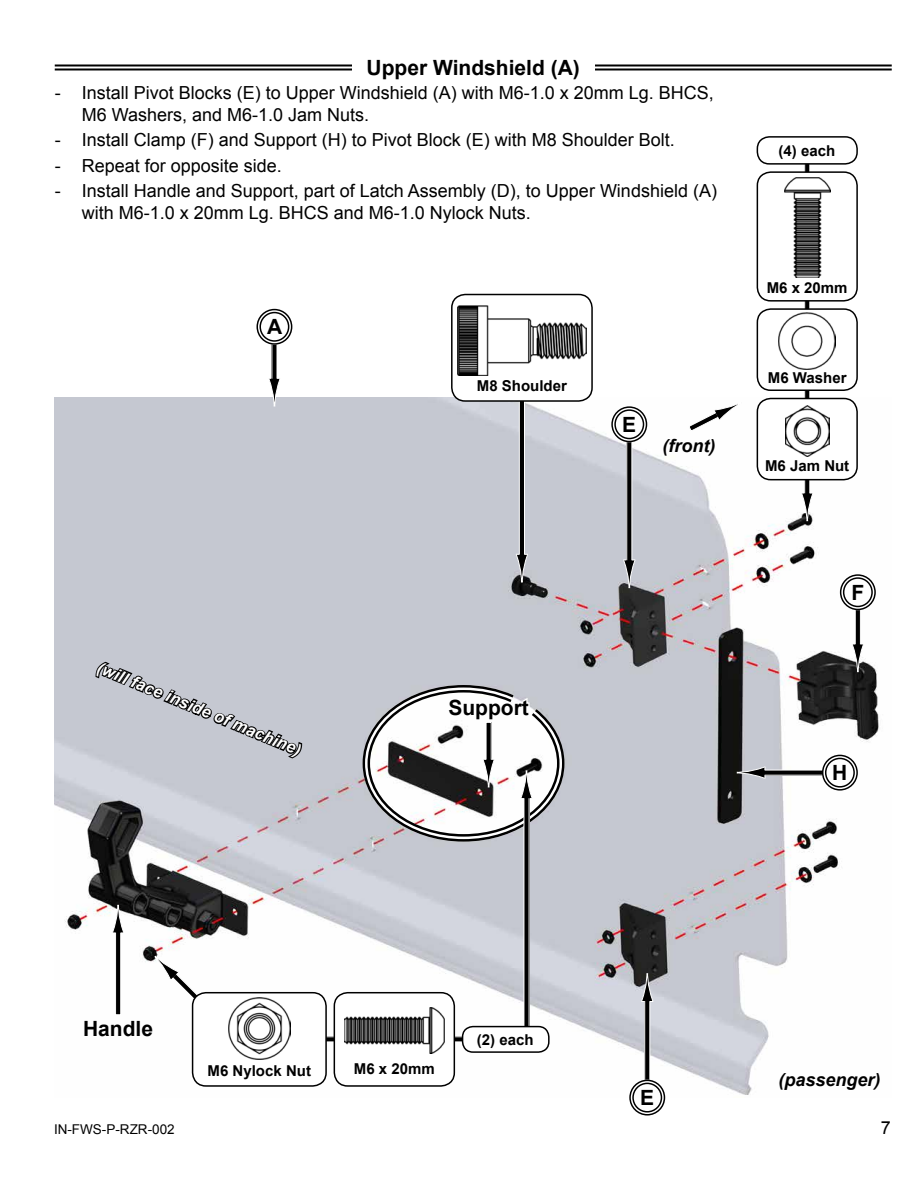
<style>
.page{position:relative;width:918px;height:1188px;background:#fff}
.page>*{position:absolute;margin:0;border:0;box-sizing:border-box;transform-origin:0 0}
.t1{font:700 21px "Arial";color:#000}
.t2{font:18px/21.6px "Arial";color:#000}
.t3{font:italic 700 18px "Arial";color:#000}
.t4{font:italic 700 16.5px "Arial";color:#fff}
.t5{font:700 15px "Arial";color:#000}
.t6{font:13.5px "Arial";color:#000}
</style>
<div class="page">
<img style="left:55px;top:398px;width:824px;height:700px">
<svg style="left:777px;top:1071px;width:102px;height:22px"></svg>
<div style="left:272px;top:343px;width:5px;height:36px;background:#000"></div>
<svg style="left:268px;top:378px;width:13px;height:29px"></svg>
<svg style="left:264px;top:316px;width:22px;height:21px"></svg>
<div style="left:257px;top:309px;width:35px;height:36px;border:4px solid #fff;border-radius:50%"></div>
<div style="left:256px;top:309px;width:36px;height:36px;border:1px solid #000;border-radius:50%"></div>
<div style="left:260px;top:312px;width:29px;height:30px;border:1px solid #000;border-radius:50%"></div>
<div style="left:765px;top:770px;width:60px;height:5px;background:#000"></div>
<svg style="left:737px;top:766px;width:29px;height:13px"></svg>
<svg style="left:832px;top:763px;width:16px;height:20px"></svg>
<div style="left:822px;top:755px;width:36px;height:36px;border:4px solid #fff;border-radius:50%"></div>
<div style="left:822px;top:755px;width:36px;height:36px;border:1px solid #000;border-radius:50%"></div>
<div style="left:825px;top:758px;width:30px;height:30px;border:1px solid #000;border-radius:50%"></div>
<div style="left:855px;top:607px;width:5px;height:37px;background:#000"></div>
<div style="left:855px;top:607px;width:6px;height:38px;border:1px solid #fff"></div>
<svg style="left:851px;top:643px;width:13px;height:29px"></svg>
<svg style="left:851px;top:583px;width:15px;height:19px"></svg>
<div style="left:840px;top:574px;width:36px;height:36px;border:4px solid #fff;border-radius:50%"></div>
<div style="left:840px;top:574px;width:36px;height:36px;border:1px solid #000;border-radius:50%"></div>
<div style="left:843px;top:577px;width:30px;height:30px;border:1px solid #000;border-radius:50%"></div>
<div style="left:627px;top:441px;width:5px;height:119px;background:#000"></div>
<svg style="left:623px;top:559px;width:13px;height:29px"></svg>
<div style="left:805px;top:151px;width:5px;height:342px;background:#000"></div>
<div style="left:804px;top:150px;width:6px;height:344px;border:1px solid #fff"></div>
<svg style="left:801px;top:492px;width:13px;height:29px"></svg>
<div style="left:519px;top:357px;width:5px;height:198px;background:#000"></div>
<div style="left:519px;top:357px;width:6px;height:198px;border:1px solid #fff"></div>
<svg style="left:515px;top:554px;width:14px;height:29px"></svg>
<svg style="left:804px;top:150px;width:6px;height:12px"></svg>
<div style="left:757px;top:136px;width:101px;height:29px;border:2px solid #000;border-radius:12px"></div>
<div style="left:757px;top:309px;width:100px;height:81px;background:#fff;border-radius:14px"></div>
<div style="left:757px;top:308px;width:101px;height:83px;border:2px solid #000;border-radius:14px"></div>
<svg style="left:767px;top:387px;width:82px;height:3px"></svg>
<img style="left:779px;top:313px;width:57px;height:57px">
<div style="left:757px;top:399px;width:100px;height:81px;background:#fff;border-radius:14px"></div>
<div style="left:757px;top:398px;width:101px;height:82px;border:2px solid #000;border-radius:14px"></div>
<img style="left:785px;top:406px;width:44px;height:39px">
<svg style="left:764px;top:445px;width:88px;height:32px"></svg>
<div style="left:757px;top:172px;width:100px;height:129px;background:#fff;border-radius:14px"></div>
<div style="left:757px;top:171px;width:101px;height:131px;border:2px solid #000;border-radius:14px"></div>
<img style="left:784px;top:177px;width:46px;height:90px">
<svg style="left:766px;top:267px;width:83px;height:32px"></svg>
<div style="left:452px;top:295px;width:140px;height:106px;background:#fff;border-radius:14px"></div>
<div style="left:451px;top:294px;width:142px;height:108px;border:2px solid #000;border-radius:14px"></div>
<img style="left:457px;top:306px;width:129px;height:69px">
<svg style="left:476px;top:364px;width:94px;height:12px"></svg>
<svg style="left:661px;top:399px;width:81px;height:59px"></svg>
<svg style="left:94px;top:661px;width:210px;height:99px;background:#afb2ba"></svg>
<div style="left:645px;top:1001px;width:5px;height:82px;background:#000"></div>
<div style="left:644px;top:1001px;width:6px;height:83px;border:1px solid #fff"></div>
<svg style="left:641px;top:974px;width:13px;height:28px"></svg>
<svg style="left:640px;top:1088px;width:15px;height:10px"></svg>
<div style="left:629px;top:1080px;width:36px;height:36px;border:4px solid #fff;border-radius:50%"></div>
<div style="left:629px;top:1080px;width:36px;height:36px;border:1px solid #000;border-radius:50%"></div>
<div style="left:632px;top:1083px;width:30px;height:30px;border:1px solid #000;border-radius:50%"></div>
<svg style="left:622px;top:415px;width:16px;height:19px"></svg>
<div style="left:611px;top:406px;width:36px;height:36px;border:4px solid #fff;border-radius:50%"></div>
<div style="left:611px;top:406px;width:36px;height:36px;border:1px solid #000;border-radius:50%"></div>
<div style="left:614px;top:409px;width:30px;height:30px;border:1px solid #000;border-radius:50%"></div>
<div style="left:116px;top:933px;width:5px;height:82px;background:#000"></div>
<div style="left:115px;top:932px;width:6px;height:83px;border:1px solid #fff"></div>
<svg style="left:112px;top:905px;width:13px;height:29px"></svg>
<div style="left:306px;top:1037px;width:210px;height:5px;background:#000"></div>
<div style="left:334px;top:993px;width:120px;height:93px;background:#fff;border-radius:14px"></div>
<div style="left:334px;top:992px;width:121px;height:95px;border:2px solid #000;border-radius:14px"></div>
<img style="left:344px;top:1008px;width:101px;height:44px">
<svg style="left:353px;top:1048px;width:83px;height:6px"></svg>
<div style="left:524px;top:798px;width:5px;height:241px;background:#000"></div>
<div style="left:463px;top:1027px;width:86px;height:25px;background:#fff;border-radius:10px"></div>
<div style="left:462px;top:1026px;width:88px;height:27px;border:2px solid #000;border-radius:10px"></div>
<svg style="left:359px;top:681px;width:209px;height:164px"></svg>
<hr style="left:55px;top:65px;width:837px;height:1px;background:#000">
<hr style="left:55px;top:69px;width:837px;height:1px;background:#000">
<div style="left:352px;top:54px;width:243px;height:27px;background:#fff"></div>
<div style="left:193px;top:993px;width:133px;height:93px;background:#fff;border-radius:14px"></div>
<div style="left:192px;top:992px;width:135px;height:95px;border:2px solid #000;border-radius:14px"></div>
<svg style="left:82px;top:955px;width:231px;height:126px"></svg>
<img style="left:228px;top:998px;width:62px;height:62px">
<p class="t1" style="left:367px;top:54px;width:215px">Upper Windshield (A)</p>
<p class="t2" style="left:82px;top:83px;width:634px;text-indent:-27px">- Install Pivot Blocks (E) to Upper Windshield (A) with M6-1.0 x 20mm Lg. BHCS,<br>M6 Washers, and M6-1.0 Jam Nuts.</p>
<p class="t2" style="left:55px;top:129px;width:622px">- Install Clamp (F) and Support (H) to Pivot Block (E) with M8 Shoulder Bolt.</p>
<p class="t2" style="left:55px;top:155px;width:229px">- Repeat for opposite side.</p>
<p class="t2" style="left:82px;top:180px;width:637px;text-indent:-27px">- Install Handle and Support, part of Latch Assembly (D), to Upper Windshield (A) with M6-1.0 x 20mm Lg. BHCS and M6-1.0 Nylock Nuts.</p>
<p class="t1" style="left:267px;top:313px;width:17px">A</p>
<p class="t4" style="left:102px;top:657px;width:221px;rotate:22deg">(will face inside of machine)</p>
<p class="t5" style="left:477px;top:376px;width:92px">M8 Shoulder</p>
<p class="t1" style="left:622px;top:411px;width:16px">E</p>
<p class="t3" style="left:662px;top:433px;width:54px">(front)</p>
<p class="t1" style="left:448px;top:693px;width:82px">Support</p>
<p class="t5" style="left:779px;top:141px;width:58px">(4) each</p>
<p class="t5" style="left:767px;top:278px;width:82px">M6 x 20mm</p>
<p class="t5" style="left:768px;top:368px;width:80px">M6 Washer</p>
<p class="t5" style="left:765px;top:456px;width:86px">M6 Jam Nut</p>
<p class="t1" style="left:851px;top:579px;width:14px">F</p>
<p class="t1" style="left:832px;top:759px;width:17px">H</p>
<p class="t1" style="left:83px;top:1015px;width:72px">Handle</p>
<p class="t5" style="left:208px;top:1061px;width:105px">M6 Nylock Nut</p>
<p class="t5" style="left:354px;top:1059px;width:82px">M6 x 20mm</p>
<p class="t5" style="left:477px;top:1030px;width:58px">(2) each</p>
<p class="t1" style="left:640px;top:1084px;width:16px">E</p>
<p class="t3" style="left:778px;top:1068px;width:104px">(passenger)</p>
<p class="t6" style="left:54px;top:1120px;width:122px">IN-FWS-P-RZR-002</p>
<p class="t2" style="left:881px;top:1117px;width:12px">7</p>
</div>
